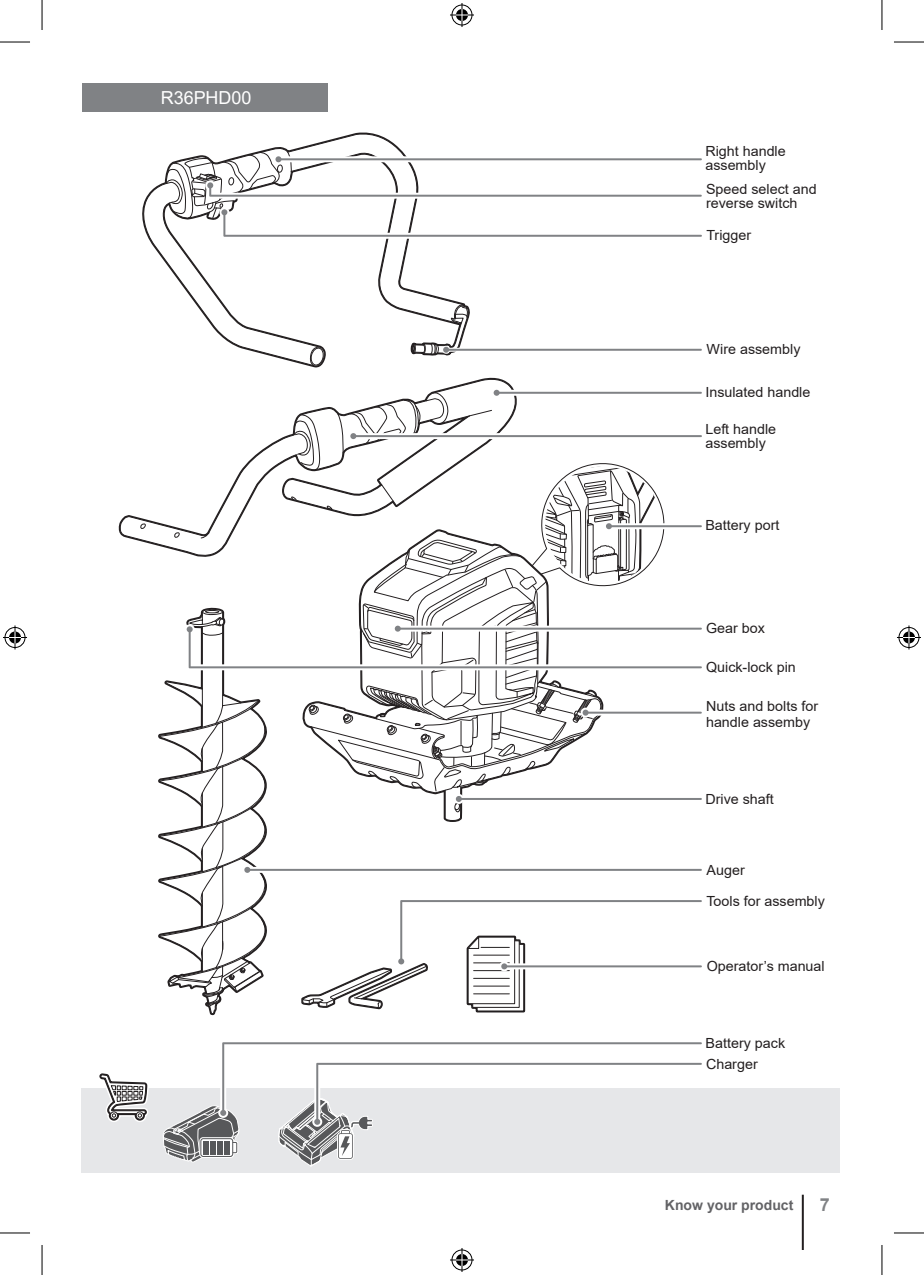
<style>
.page{position:relative;width:924px;height:1275px;background:#fff}
.page>*{position:absolute;margin:0;border:0;box-sizing:border-box;transform-origin:0 0}
.t1{font:18px "Arial";color:#fff}
.t2{font:700 18px "Arial";color:#808285}
.t3{font:14px/14px "Arial";color:#231f20}
.t4{font:700 14px "Arial";color:#636366}
</style>
<div class="page">
<hr style="left:801px;top:1194px;width:2px;height:56px;background:#231f20">
<div style="left:82px;top:83px;width:245px;height:28px;background:#808285"></div>
<div style="left:82px;top:1088px;width:757px;height:85px;background:#e6e7e9"></div>
<svg style="left:99px;top:1073px;width:50px;height:49px"></svg>
<svg style="left:140px;top:523px;width:6px;height:6px"></svg>
<svg style="left:163px;top:1042px;width:539px;height:125px"></svg>
<svg style="left:158px;top:90px;width:544px;height:926px"></svg>
<hr style="left:0;top:42px;width:30px;height:1px;background:#000">
<hr style="left:893px;top:42px;width:30px;height:1px;background:#000">
<hr style="left:0;top:1232px;width:30px;height:1px;background:#000">
<hr style="left:893px;top:1232px;width:30px;height:1px;background:#000">
<hr style="left:42px;top:0;width:1px;height:30px;background:#000">
<hr style="left:42px;top:1245px;width:1px;height:30px;background:#000">
<hr style="left:881px;top:0;width:1px;height:30px;background:#000">
<hr style="left:881px;top:1245px;width:1px;height:30px;background:#000">
<svg style="left:450px;top:3px;width:24px;height:24px"></svg>
<svg style="left:450px;top:1248px;width:24px;height:24px"></svg>
<svg style="left:3px;top:625px;width:24px;height:24px"></svg>
<svg style="left:897px;top:625px;width:23px;height:24px"></svg>
<p class="t1" style="left:161px;top:85px;width:92px">R36PHD00</p>
<p class="t3" style="left:705px;top:144px;width:82px">Right handle assembly</p>
<p class="t3" style="left:705px;top:182px;width:112px">Speed select and reverse switch</p>
<p class="t3" style="left:706px;top:227px;width:46px">Trigger</p>
<p class="t3" style="left:706px;top:342px;width:95px">Wire assembly</p>
<p class="t3" style="left:705px;top:385px;width:106px">Insulated handle</p>
<p class="t3" style="left:705px;top:422px;width:72px">Left handle assembly</p>
<p class="t3" style="left:705px;top:517px;width:75px">Battery port</p>
<p class="t3" style="left:705px;top:620px;width:60px">Gear box</p>
<p class="t3" style="left:705px;top:660px;width:91px">Quick-lock pin</p>
<p class="t3" style="left:705px;top:697px;width:114px;line-height:16.8px">Nuts and bolts for handle assemby</p>
<p class="t3" style="left:705px;top:792px;width:70px">Drive shaft</p>
<p class="t3" style="left:706px;top:854px;width:120px;line-height:30.6px">Auger<br>Tools for assembly</p>
<p class="t3" style="left:706px;top:958px;width:119px">Operator’s manual</p>
<p class="t3" style="left:705px;top:1031px;width:81px;line-height:21.4px">Battery pack<br>Charger</p>
<p class="t4" style="left:664px;top:1195px;width:130px">Know your product</p>
<p class="t2" style="left:819px;top:1191px;width:12px">7</p>
</div>
